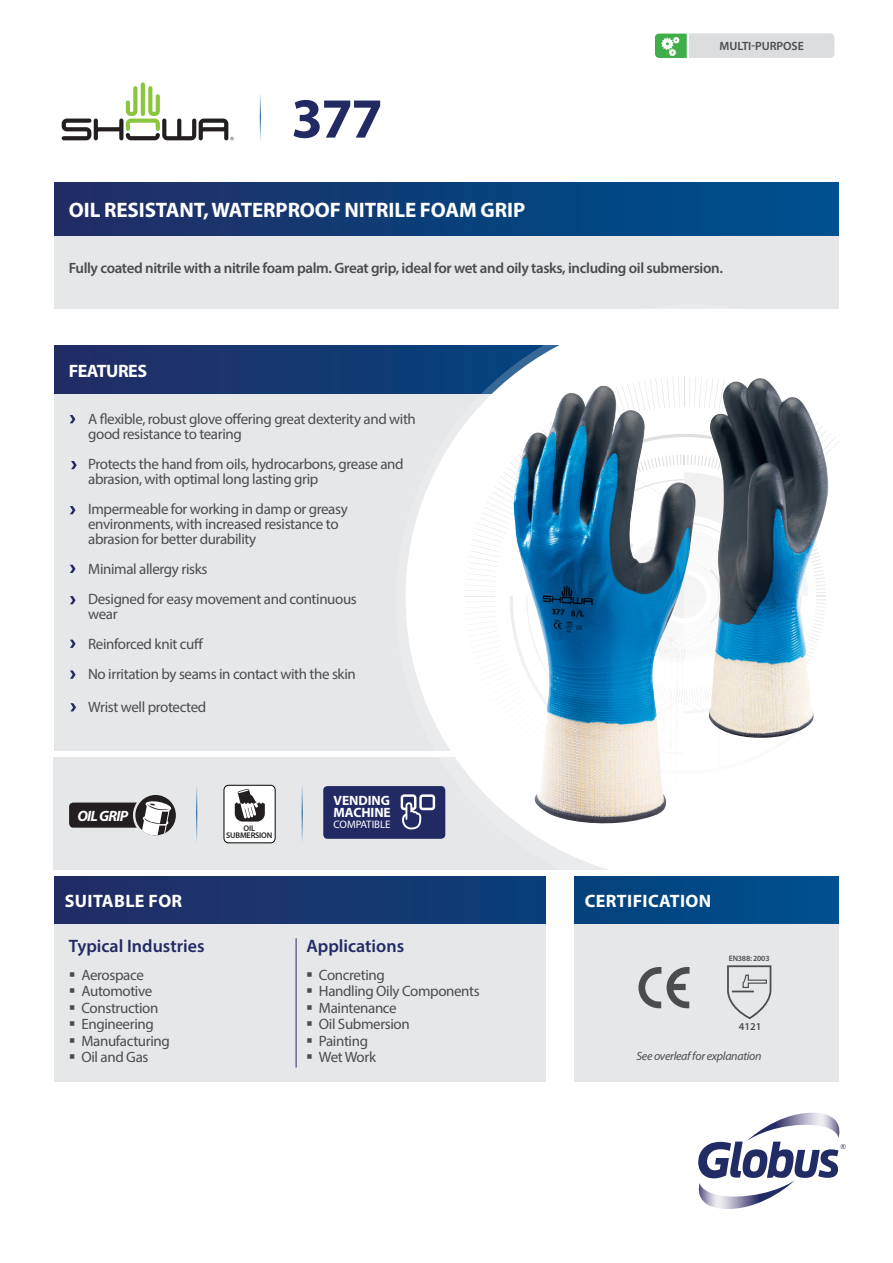
<style>
.page{position:relative;width:893px;height:1263px;background:#fff}
.page>*{position:absolute;margin:0;border:0;box-sizing:border-box;transform-origin:0 0}
.t1{font:700 57px "Myriad Pro";color:#222a64}
.Body_Copy{font:700 21px "Myriad Pro";letter-spacing:-.005em;color:#fff}
.Body_Copy-2{font:600 18px "Myriad Pro";color:#222a64}
.Body_Copy-3{font:700 18px "Myriad Pro";letter-spacing:.02em;color:#fff}
.Body_Copy-4{font:700 18px "Myriad Pro";letter-spacing:-.025em;color:#fff}
.Body_Copy-5{font:15px/15px "Myriad Pro";letter-spacing:-.025em;color:#4b4c4d}
.t2{font:600 15px "Myriad Pro";letter-spacing:-.025em;color:#4b4c4d}
.t3{font:italic 700 15px "Myriad Pro";letter-spacing:-.05em;color:#fff}
.t4{font:700 13.5px/12px "Myriad Pro";letter-spacing:-.005em;color:#fff}
.Body_Copy-6{font:italic 12px "Myriad Pro";letter-spacing:-.025em;color:#4b4c4d}
.t5{font:600 12px "Myriad Pro";letter-spacing:-.005em;color:#4b4c4d}
.t6{font:10.8px "Myriad Pro";letter-spacing:-.005em;color:#fff}
.t7{font:600 10.5px "Myriad Pro";color:#4b4c4d}
.t8{font:600 8.25px/7.4px "Myriad Pro";letter-spacing:-.025em;color:#231f20;text-align:center}
.t9{font:600 7.95px "Myriad Pro";letter-spacing:-.025em;color:#4b4c4d}
</style>
<div class="page">
<div style="left:54px;top:757px;width:579px;height:113px;background:#e6e7e9"></div>
<div style="left:54px;top:183px;width:785px;height:53px;background:linear-gradient(to right,#212c64,#005190)"></div>
<div style="left:54px;top:236px;width:785px;height:72px;background:#e6e7e9"></div>
<div style="left:54px;top:391px;width:579px;height:360px;background:#e6e7e9"></div>
<div style="left:54px;top:346px;width:586px;height:48px;background:#1b356d"></div>
<svg style="left:395px;top:308px;width:444px;height:593px;fill:#fff"></svg>
<div style="left:635px;top:669px;width:9px;height:177px;background:#fff"></div>
<div style="left:618px;top:593px;width:18px;height:253px;background:#fff"></div>
<hr style="left:675px;top:687px;width:3px;height:159px;background:#231f20">
<hr style="left:669px;top:637px;width:3px;height:209px;background:#231f20">
<div style="left:658px;top:649px;width:8px;height:197px;background:#fff"></div>
<div style="left:646px;top:642px;width:18px;height:204px;background:#fff"></div>
<svg style="left:465px;top:377px;width:375px;height:449px"></svg>
<div style="left:634px;top:703px;width:114px;height:114px;background:#fff;border-radius:50%"></div>
<svg style="left:698px;top:1113px;width:148px;height:96px"></svg>
<svg style="left:70px;top:415px;width:5px;height:8px"></svg>
<div style="left:574px;top:924px;width:265px;height:158px;background:#e6e7e9"></div>
<svg style="left:727px;top:965px;width:44px;height:54px"></svg>
<div style="left:574px;top:876px;width:265px;height:48px;background:#014986"></div>
<svg style="left:638px;top:967px;width:23px;height:41px"></svg>
<svg style="left:667px;top:967px;width:22px;height:41px"></svg>
<div style="left:54px;top:924px;width:491px;height:158px;background:#e6e7e9"></div>
<div style="left:54px;top:876px;width:491px;height:48px;background:linear-gradient(to right,#232c64,#0b3f79)"></div>
<svg style="left:71px;top:461px;width:6px;height:8px"></svg>
<svg style="left:70px;top:506px;width:6px;height:8px"></svg>
<svg style="left:70px;top:565px;width:6px;height:8px"></svg>
<svg style="left:70px;top:596px;width:6px;height:8px"></svg>
<svg style="left:70px;top:640px;width:6px;height:8px"></svg>
<svg style="left:70px;top:703px;width:6px;height:8px"></svg>
<div style="left:69px;top:802px;width:71px;height:26px;background:#231f20;border-radius:4px"></div>
<svg style="left:134px;top:794px;width:43px;height:43px"></svg>
<svg style="left:140px;top:801px;width:32px;height:34px"></svg>
<div style="left:133px;top:792px;width:45px;height:46px;border:2px solid #e6e7e9;border-radius:50%"></div>
<svg style="left:70px;top:670px;width:6px;height:9px"></svg>
<svg style="left:141px;top:82px;width:4px;height:34px"></svg>
<svg style="left:62px;top:86px;width:172px;height:54px"></svg>
<hr style="left:260px;top:91px;width:1px;height:50px;background:#005292">
<div style="left:653px;top:32px;width:183px;height:27px;background:#dcdddf;border-radius:6px"></div>
<div style="left:652px;top:30px;width:185px;height:31px;border:3px solid #fff;border-radius:6px"></div>
<svg style="left:655px;top:33px;width:35px;height:25px"></svg>
<hr style="left:296px;top:938px;width:1px;height:129px;background:#222a64">
<div style="left:224px;top:785px;width:51px;height:58px;background:#fff;border-radius:5px"></div>
<div style="left:224px;top:785px;width:51px;height:58px;border:1px solid #040503;border-radius:5px"></div>
<svg style="left:235px;top:789px;width:30px;height:32px"></svg>
<hr style="left:196px;top:783px;width:1px;height:59px;background:#005292">
<hr style="left:302px;top:783px;width:1px;height:59px;background:#005292">
<div style="left:323px;top:786px;width:122px;height:53px;background:#222a64;border-radius:4px"></div>
<svg style="left:401px;top:794px;width:34px;height:35px"></svg>
<img style="left:514px;top:385px;width:184px;height:441px">
<img style="left:707px;top:378px;width:123px;height:366px">
<p class="t1" style="left:291px;top:81px;width:93px">377</p>
<p class="Body_Copy" style="left:69px;top:196px;width:458px">OIL RESISTANT, WATERPROOF NITRILE FOAM GRIP</p>
<p class="t5" style="left:719px;top:39px;width:86px">MULTI-PURPOSE</p>
<p class="t2" style="left:69px;top:259px;width:656px">Fully coated nitrile with a nitrile foam palm. Great grip, ideal for wet and oily tasks, including oil submersion.</p>
<p class="Body_Copy-4" style="left:69px;top:360px;width:80px">FEATURES</p>
<p class="Body_Copy-5" style="left:88px;top:411px;width:329px">A flexible, robust glove offering great dexterity and with good resistance to tearing</p>
<p class="Body_Copy-5" style="left:88px;top:456px;width:317px">Protects the hand from oils, hydrocarbons, grease and abrasion, with optimal long lasting grip</p>
<p class="Body_Copy-5" style="left:88px;top:501px;width:261px">Impermeable for working in damp or greasy environments, with increased resistance to abrasion for better durability</p>
<p class="Body_Copy-5" style="left:88px;top:561px;width:121px">Minimal allergy risks</p>
<p class="Body_Copy-5" style="left:88px;top:591px;width:270px">Designed for easy movement and continuous wear</p>
<p class="Body_Copy-5" style="left:88px;top:636px;width:117px">Reinforced knit cuff</p>
<p class="Body_Copy-5" style="left:88px;top:666px;width:269px">No irritation by seams in contact with the skin</p>
<p class="Body_Copy-5" style="left:88px;top:699px;width:120px">Wrist well protected</p>
<p class="t3" style="left:77px;top:806px;width:52px">OIL GRIP</p>
<p class="Body_Copy-3" style="left:65px;top:889px;width:119px">SUITABLE FOR</p>
<p class="Body_Copy-2" style="left:69px;top:934px;width:137px">Typical Industries</p>
<p class="Body_Copy-5" style="left:81px;top:967px;width:64px">Aerospace</p>
<p class="Body_Copy-5" style="left:81px;top:983px;width:72px">Automotive</p>
<p class="Body_Copy-5" style="left:81px;top:1000px;width:78px">Construction</p>
<p class="Body_Copy-5" style="left:81px;top:1016px;width:74px">Engineering</p>
<p class="Body_Copy-5" style="left:81px;top:1033px;width:90px">Manufacturing</p>
<p class="Body_Copy-5" style="left:81px;top:1049px;width:68px">Oil and Gas</p>
<p class="t8" style="left:226px;top:824px;width:48px">OIL<br>SUBMERSION</p>
<p class="t4" style="left:334px;top:794px;width:59px">VENDING<br>MACHINE</p>
<p class="t6" style="left:334px;top:817px;width:58px">COMPATIBLE</p>
<p class="Body_Copy-2" style="left:307px;top:934px;width:99px">Applications</p>
<p class="Body_Copy-5" style="left:319px;top:967px;width:67px">Concreting</p>
<p class="Body_Copy-5" style="left:319px;top:983px;width:162px">Handling Oily Components</p>
<p class="Body_Copy-5" style="left:319px;top:1000px;width:79px">Maintenance</p>
<p class="Body_Copy-5" style="left:319px;top:1016px;width:92px">Oil Submersion</p>
<p class="Body_Copy-5" style="left:319px;top:1033px;width:51px">Painting</p>
<p class="Body_Copy-5" style="left:319px;top:1049px;width:59px">Wet Work</p>
<p class="Body_Copy-3" style="left:585px;top:889px;width:128px">CERTIFICATION</p>
<p class="t9" style="left:729px;top:954px;width:42px">EN388: 2003</p>
<p class="t7" style="left:739px;top:1020px;width:24px">4121</p>
<p class="Body_Copy-6" style="left:636px;top:1048px;width:127px">See overleaf for explanation</p>
</div>
